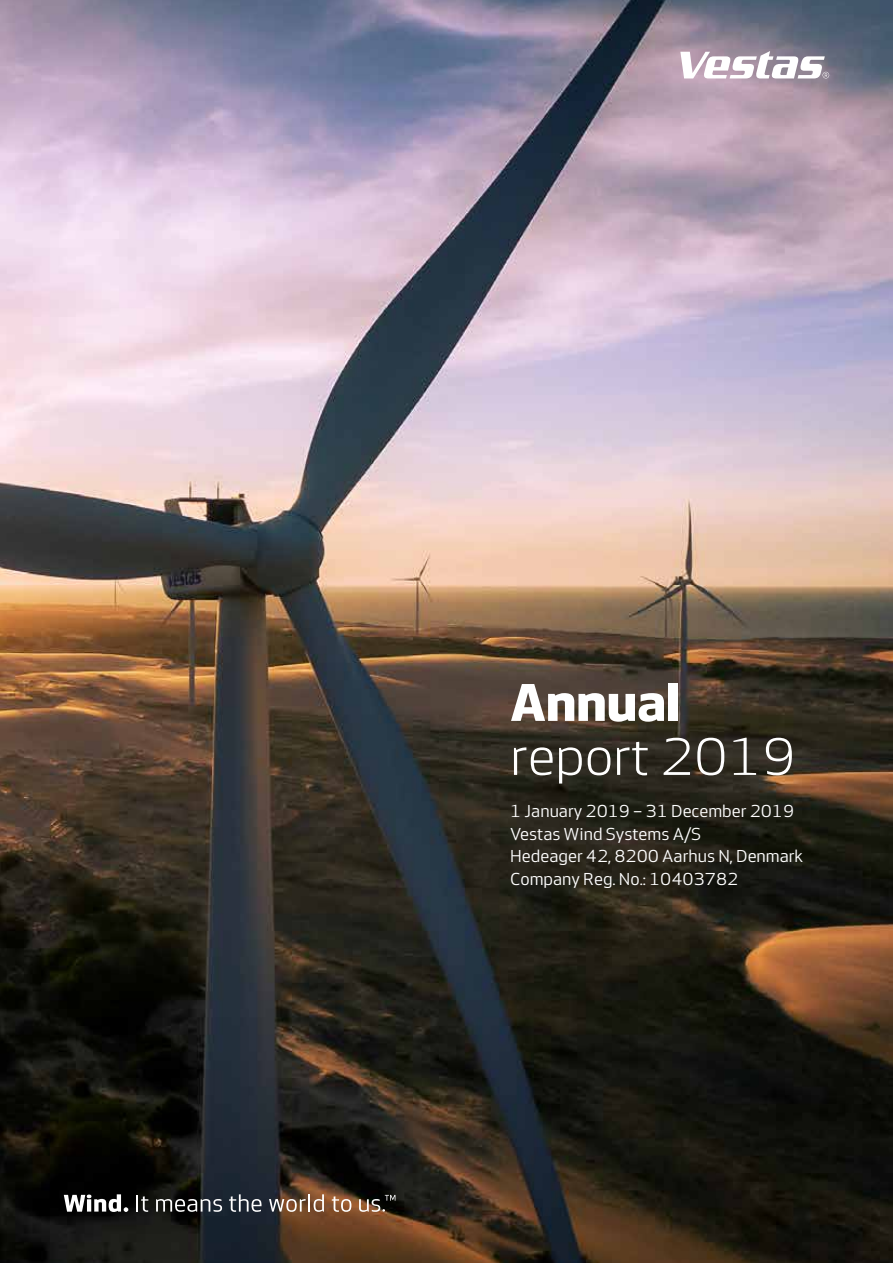
<style>
.page{position:relative;width:893px;height:1263px;background:#fff}
.page>*{position:absolute;margin:0;border:0;box-sizing:border-box;transform-origin:0 0}
.t1{font:54px "Vestas Sans Standard";color:#fff}
.t2{font:700 54px "Vestas Sans";color:#fff}
.t3{font:17.7px/22.5px "Vestas Sans";color:#fff}
</style>
<div class="page">
<img style="left:0;top:0;width:893px;height:1263px">
<svg style="left:64px;top:1194px;width:64px;height:18px"></svg>
<svg style="left:136px;top:1195px;width:12px;height:17px"></svg>
<svg style="left:156px;top:1199px;width:66px;height:13px"></svg>
<svg style="left:229px;top:1194px;width:32px;height:18px"></svg>
<svg style="left:269px;top:1194px;width:55px;height:18px"></svg>
<svg style="left:332px;top:1196px;width:19px;height:16px"></svg>
<svg style="left:359px;top:1195px;width:36px;height:17px"></svg>
<svg style="left:680px;top:51px;width:149px;height:27px"></svg>
<h1 class="t2" style="left:510px;top:673px;width:172px">Annual</h1>
<h1 class="t1" style="left:510px;top:728px;width:287px">report 2019</h1>
<p class="t3" style="left:510px;top:800px;width:295px">1 January 2019 – 31 December 2019<br>Vestas Wind Systems A/S<br>Hedeager 42, 8200 Aarhus N, Denmark<br>Company Reg. No.: 10403782</p>
</div>
